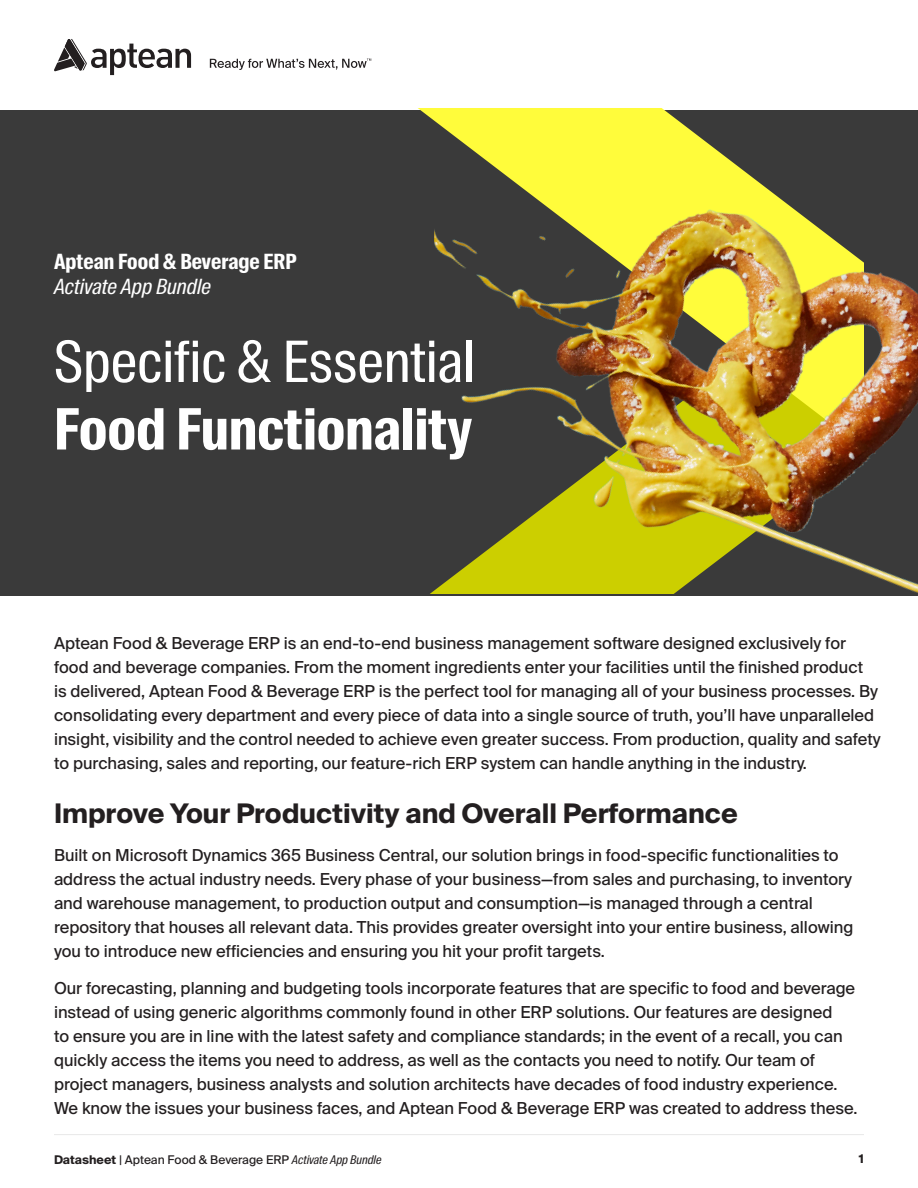
<style>
.page{position:relative;width:918px;height:1188px;background:#fff}
.page>*{position:absolute;margin:0;border:0;box-sizing:border-box;transform-origin:0 0}
.t1{font:57px "Suisse Intl Cond";color:#fff}
.t2{font:700 57px "Suisse Intl Cond";color:#fff}
.t3{font:700 27px "Suisse Intl";color:#231f20}
.t4{font:700 21px "Suisse Intl Cond";color:#fff}
.t5{font:italic 21px "Suisse Intl Cond";color:#fff}
.t6{font:16.5px/24px "Suisse Intl";color:#231f20}
.t7{font:12px "Suisse Intl";color:#231f20}
.t8{font:700 12px "Suisse Intl";color:#231f20}
.s1{font-weight:700}
.s2{font-family:"Suisse Intl Cond";font-style:italic}
</style>
<div class="page">
<div style="left:0;top:110px;width:918px;height:486px;background:#3a3a3a"></div>
<svg style="left:54px;top:39px;width:137px;height:36px"></svg>
<svg style="left:210px;top:58px;width:161px;height:12px"></svg>
<hr style="left:54px;top:1134px;width:810px;height:1px;background:#eaeaea">
<img style="left:434px;top:110px;width:484px;height:484px">
<p class="t4" style="left:54px;top:249px;width:244px">Aptean Food &amp; Beverage ERP</p>
<p class="t5" style="left:54px;top:275px;width:158px">Activate App Bundle</p>
<h1 class="t1" style="left:54px;top:329px;width:423px">Specific &amp; Essential</h1>
<h1 class="t2" style="left:54px;top:396px;width:419px">Food Functionality</h1>
<p class="t6" style="left:54px;top:631px;width:828px">Aptean Food &amp; Beverage ERP is an end-to-end business management software designed exclusively for food and beverage companies. From the moment ingredients enter your facilities until the finished product<br>is delivered, Aptean Food &amp; Beverage ERP is the perfect tool for managing all of your business processes. By consolidating every department and every piece of data into a single source of truth, you’ll have unparalleled insight, visibility and the control needed to achieve even greater success. From production, quality and safety to purchasing, sales and reporting, our feature-rich ERP system can handle anything in the industry.</p>
<h2 class="t3" style="left:54px;top:798px;width:685px">Improve Your Productivity and Overall Performance</h2>
<p class="t6" style="left:54px;top:843px;width:801px">Built on Microsoft Dynamics 365 Business Central, our solution brings in food-specific functionalities to address the actual industry needs. Every phase of your business—from sales and purchasing, to inventory and warehouse management, to production output and consumption—is managed through a central repository that houses all relevant data. This provides greater oversight into your entire business, allowing you to introduce new efficiencies and ensuring you hit your profit targets.</p>
<p class="t6" style="left:54px;top:977px;width:805px">Our forecasting, planning and budgeting tools incorporate features that are specific to food and beverage instead of using generic algorithms commonly found in other ERP solutions. Our features are designed<br>to ensure you are in line with the latest safety and compliance standards; in the event of a recall, you can quickly access the items you need to address, as well as the contacts you need to notify. Our team of project managers, business analysts and solution architects have decades of food industry experience.<br>We know the issues your business faces, and Aptean Food &amp; Beverage ERP was created to address these.</p>
<p class="t7" style="left:54px;top:1153px;width:329px"><span class="s1">Datasheet</span> | Aptean Food &amp; Beverage ERP <span class="s2">Activate App Bundle</span></p>
<p class="t8" style="left:859px;top:1152px;width:7px">1</p>
</div>
